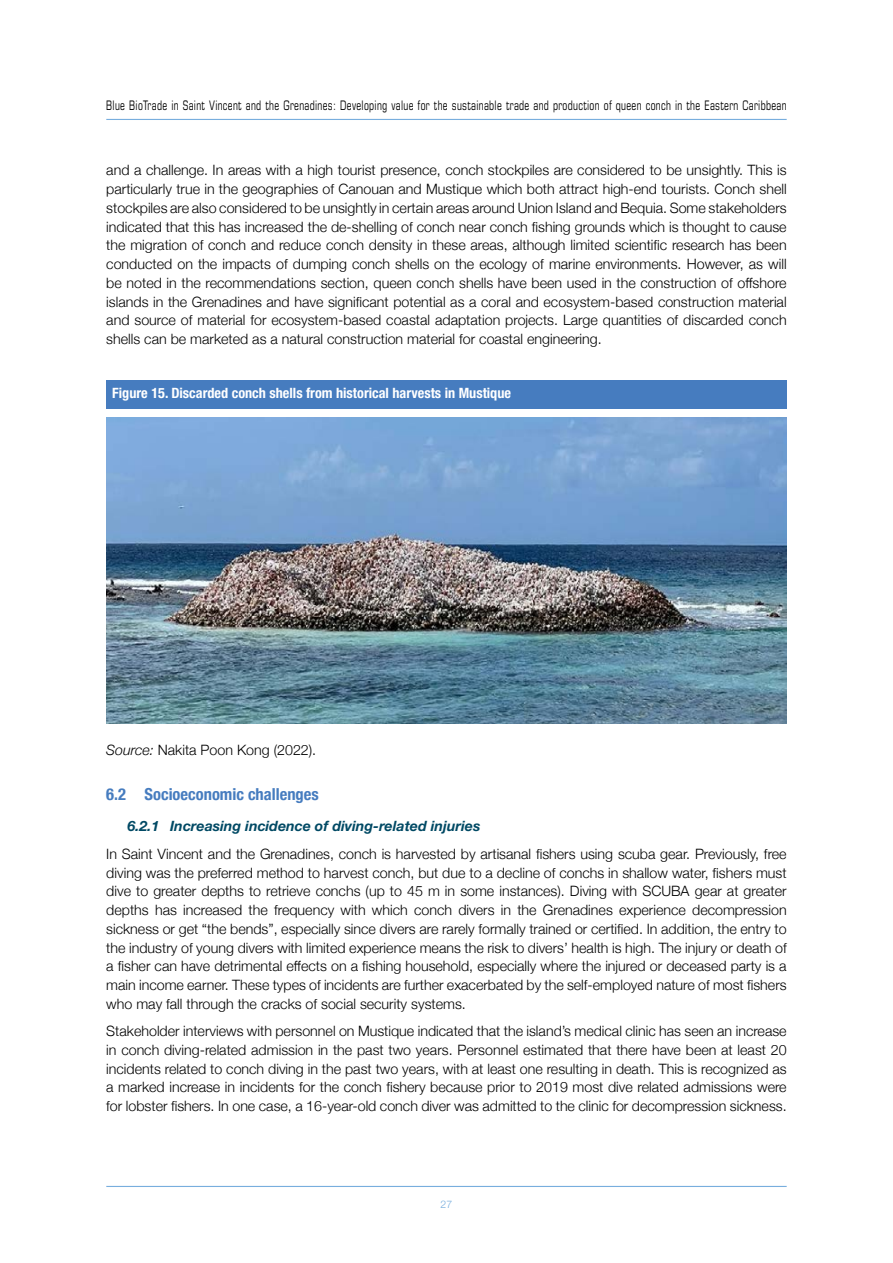
<style>
.page{position:relative;width:893px;height:1263px;background:#fff}
.page>*{position:absolute;margin:0;border:0;box-sizing:border-box;transform-origin:0 0}
.t1{font:700 condensed 16.5px "Helvetica Neue";color:#467cbf}
.t2{font:300 14.25px/18.8px "Helvetica Neue";color:#000;text-align:justify}
.t3{font:700 condensed 14.25px "Helvetica Neue LT Std";color:#fff}
.t4{font:italic 700 14.25px "Helvetica Neue LT Std";color:#004964}
.t5{font:condensed 13.2px "Eurostile LT Std";letter-spacing:.03em;color:#000;scale:.8 1}
.t6{font:300 10.5px "Helvetica Neue";color:#78aede}
.s1{font-style:italic}
</style>
<div class="page">
<div style="left:106px;top:380px;width:681px;height:29px;background:#467cbf"></div>
<img style="left:106px;top:418px;width:681px;height:306px">
<hr style="left:106px;top:119px;width:681px;height:1px;background:#78aede">
<hr style="left:106px;top:1186px;width:681px;height:1px;background:#78aede">
<p class="t5" style="left:106px;top:97px;width:852px">Blue BioTrade in Saint Vincent and the Grenadines: Developing value for the sustainable trade and production of queen conch in the Eastern Caribbean</p>
<p class="t2" style="left:106px;top:160px;width:682px">and a challenge. In areas with a high tourist presence, conch stockpiles are considered to be unsightly. This is particularly true in the geographies of Canouan and Mustique which both attract high-end tourists. Conch shell stockpiles are also considered to be unsightly in certain areas around Union Island and Bequia. Some stakeholders indicated that this has increased the de-shelling of conch near conch fishing grounds which is thought to cause the migration of conch and reduce conch density in these areas, although limited scientific research has been conducted on the impacts of dumping conch shells on the ecology of marine environments. However, as will be noted in the recommendations section, queen conch shells have been used in the construction of offshore islands in the Grenadines and have significant potential as a coral and ecosystem-based construction material and source of material for ecosystem-based coastal adaptation projects. Large quantities of discarded conch shells can be marketed as a natural construction material for coastal engineering.</p>
<p class="t3" style="left:112px;top:385px;width:400px">Figure 15. Discarded conch shells from historical harvests in Mustique</p>
<p class="t2" style="left:106px;top:739px;width:211px"><span class="s1">Source:</span> Nakita Poon Kong (2022).</p>
<p class="t1" style="left:106px;top:780px;width:214px">6.2 Socioeconomic challenges</p>
<p class="t4" style="left:128px;top:817px;width:354px">6.2.1 Increasing incidence of diving-related injuries</p>
<p class="t2" style="left:106px;top:843px;width:682px">In Saint Vincent and the Grenadines, conch is harvested by artisanal fishers using scuba gear. Previously, free diving was the preferred method to harvest conch, but due to a decline of conchs in shallow water, fishers must dive to greater depths to retrieve conchs (up to 45 m in some instances). Diving with SCUBA gear at greater depths has increased the frequency with which conch divers in the Grenadines experience decompression sickness or get “the bends”, especially since divers are rarely formally trained or certified. In addition, the entry to the industry of young divers with limited experience means the risk to divers’ health is high. The injury or death of a fisher can have detrimental effects on a fishing household, especially where the injured or deceased party is a main income earner. These types of incidents are further exacerbated by the self-employed nature of most fishers who may fall through the cracks of social security systems.</p>
<p class="t2" style="left:106px;top:1020px;width:682px">Stakeholder interviews with personnel on Mustique indicated that the island’s medical clinic has seen an increase in conch diving-related admission in the past two years. Personnel estimated that there have been at least 20 incidents related to conch diving in the past two years, with at least one resulting in death. This is recognized as a marked increase in incidents for the conch fishery because prior to 2019 most dive related admissions were for lobster fishers. In one case, a 16-year-old conch diver was admitted to the clinic for decompression sickness.</p>
<p class="t6" style="left:441px;top:1195px;width:13px">27</p>
</div>
